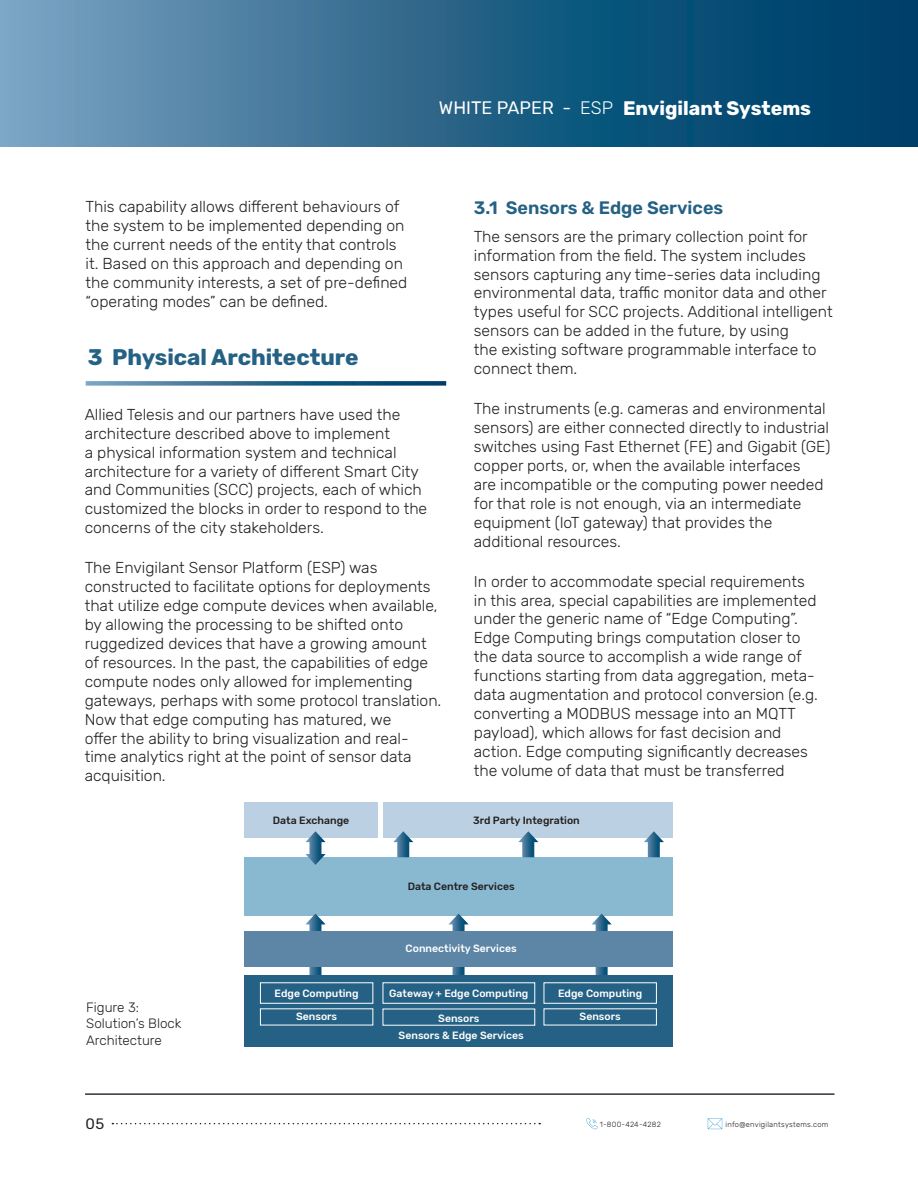
<style>
.page{position:relative;width:918px;height:1188px;background:#fff}
.page>*{position:absolute;margin:0;border:0;box-sizing:border-box;transform-origin:0 0}
.t1{font:700 22.5px "Rubik";color:#256184}
.t2{font:700 19.5px "Rubik";color:#fff}
.t3{font:600 18px "Rubik";color:#256184}
.t4{font:300 15.75px/18.9px "Rubik";color:#231f20}
.t5{font:15px "Rubik";color:#231f20}
.t6{font:300 13.5px/16.5px "Rubik";color:#231f20}
.t7{font:500 10.5px "Rubik";color:#fff}
.t8{font:500 10.5px "Rubik";color:#231f20}
.t9{font:300 7.5px "Rubik";letter-spacing:.03em;color:#231f20}
.s1{font-weight:400;font-size:18px}
.s2{font-weight:300;font-size:18px}
</style>
<div class="page">
<svg style="left:0;top:0;width:918px;height:146px;background:#2e698e"></svg>
<hr style="left:85px;top:1093px;width:749px;height:2px;background:#2d323b">
<svg style="left:708px;top:1118px;width:14px;height:11px"></svg>
<svg style="left:586px;top:1118px;width:12px;height:11px"></svg>
<svg style="left:112px;top:1123px;width:428px;height:1px"></svg>
<svg style="left:86px;top:381px;width:360px;height:5px;background:#427798"></svg>
<div style="left:244px;top:857px;width:429px;height:59px;background:#89b9d0"></div>
<svg style="left:309px;top:924px;width:12px;height:51px"></svg>
<svg style="left:306px;top:914px;width:19px;height:10px"></svg>
<svg style="left:453px;top:924px;width:12px;height:51px"></svg>
<svg style="left:449px;top:914px;width:19px;height:10px"></svg>
<svg style="left:596px;top:924px;width:12px;height:51px"></svg>
<svg style="left:592px;top:914px;width:20px;height:10px"></svg>
<div style="left:244px;top:931px;width:429px;height:35px;background:#5d85a5"></div>
<div style="left:383px;top:802px;width:290px;height:36px;background:#bbd1e3"></div>
<div style="left:244px;top:975px;width:429px;height:72px;background:#256184"></div>
<div style="left:244px;top:802px;width:134px;height:36px;background:#bbd1e3"></div>
<div style="left:260px;top:982px;width:113px;height:22px;background:#256184;border:1px solid #fff"></div>
<div style="left:544px;top:982px;width:113px;height:22px;background:#256184;border:1px solid #fff"></div>
<div style="left:383px;top:982px;width:152px;height:22px;background:#256184;border:1px solid #fff"></div>
<svg style="left:309px;top:842px;width:12px;height:12px"></svg>
<svg style="left:305px;top:831px;width:21px;height:11px"></svg>
<svg style="left:305px;top:854px;width:21px;height:11px"></svg>
<svg style="left:397px;top:842px;width:12px;height:15px"></svg>
<svg style="left:393px;top:831px;width:20px;height:11px"></svg>
<svg style="left:522px;top:842px;width:12px;height:15px"></svg>
<svg style="left:518px;top:831px;width:20px;height:11px"></svg>
<svg style="left:648px;top:842px;width:12px;height:15px"></svg>
<svg style="left:644px;top:831px;width:20px;height:11px"></svg>
<p class="t2" style="left:439px;top:97px;width:374px"><span class="s1">WHITE PAPER -</span> <span class="s2">ESP</span> Envigilant Systems</p>
<p class="t4" style="left:86px;top:198px;width:323px">This capability allows different behaviours of the system to be implemented depending on the current needs of the entity that controls it. Based on this approach and depending on the community interests, a set of pre-defined “operating modes” can be defined.</p>
<h1 class="t1" style="left:88px;top:344px;width:272px">3 Physical Architecture</h1>
<p class="t4" style="left:85px;top:405px;width:344px">Allied Telesis and our partners have used the architecture described above to implement<br>a physical information system and technical architecture for a variety of different Smart City and Communities (SCC) projects, each of which customized the blocks in order to respond to the concerns of the city stakeholders.</p>
<p class="t4" style="left:85px;top:559px;width:358px">The Envigilant Sensor Platform (ESP) was constructed to facilitate options for deployments that utilize edge compute devices when available, by allowing the processing to be shifted onto ruggedized devices that have a growing amount of resources. In the past, the capabilities of edge compute nodes only allowed for implementing gateways, perhaps with some protocol translation.<br>Now that edge computing has matured, we<br>offer the ability to bring visualization and real&shy;time analytics right at the point of sensor data acquisition.</p>
<p class="t3" style="left:474px;top:198px;width:251px">3.1 Sensors &amp; Edge Services</p>
<p class="t4" style="left:474px;top:227px;width:360px">The sensors are the primary collection point for information from the field. The system includes sensors capturing any time-series data including environmental data, traffic monitor data and other types useful for SCC projects. Additional intelligent sensors can be added in the future, by using<br>the existing software programmable interface to connect them.</p>
<p class="t4" style="left:474px;top:400px;width:358px">The instruments (e.g. cameras and environmental sensors) are either connected directly to industrial switches using Fast Ethernet (FE) and Gigabit (GE) copper ports, or, when the available interfaces<br>are incompatible or the computing power needed for that role is not enough, via an intermediate equipment (IoT gateway) that provides the additional resources.</p>
<p class="t4" style="left:474px;top:572px;width:346px">In order to accommodate special requirements in this area, special capabilities are implemented under the generic name of “Edge Computing”.<br>Edge Computing brings computation closer to the data source to accomplish a wide range of functions starting from data aggregation, meta&shy;data augmentation and protocol conversion (e.g. converting a MODBUS message into an MQTT payload), which allows for fast decision and action. Edge computing significantly decreases the volume of data that must be transferred</p>
<p class="t8" style="left:273px;top:814px;width:78px">Data Exchange</p>
<p class="t8" style="left:473px;top:814px;width:108px">3rd Party Integration</p>
<p class="t8" style="left:408px;top:880px;width:109px">Data Centre Services</p>
<p class="t6" style="left:86px;top:999px;width:97px">Figure 3:<br>Solution’s Block<br>Architecture</p>
<p class="t7" style="left:406px;top:942px;width:113px">Connectivity Services</p>
<p class="t7" style="left:275px;top:987px;width:86px">Edge Computing</p>
<p class="t7" style="left:389px;top:987px;width:141px">Gateway + Edge Computing</p>
<p class="t7" style="left:558px;top:987px;width:86px">Edge Computing</p>
<p class="t7" style="left:296px;top:1010px;width:43px">Sensors</p>
<p class="t7" style="left:438px;top:1012px;width:43px">Sensors</p>
<p class="t7" style="left:580px;top:1010px;width:43px">Sensors</p>
<p class="t7" style="left:399px;top:1029px;width:127px">Sensors &amp; Edge Services</p>
<p class="t5" style="left:86px;top:1115px;width:20px">05</p>
<p class="t9" style="left:600px;top:1121px;width:63px">1-800-424-4282</p>
<p class="t9" style="left:726px;top:1120px;width:104px">info@envigilantsystems.com</p>
</div>
